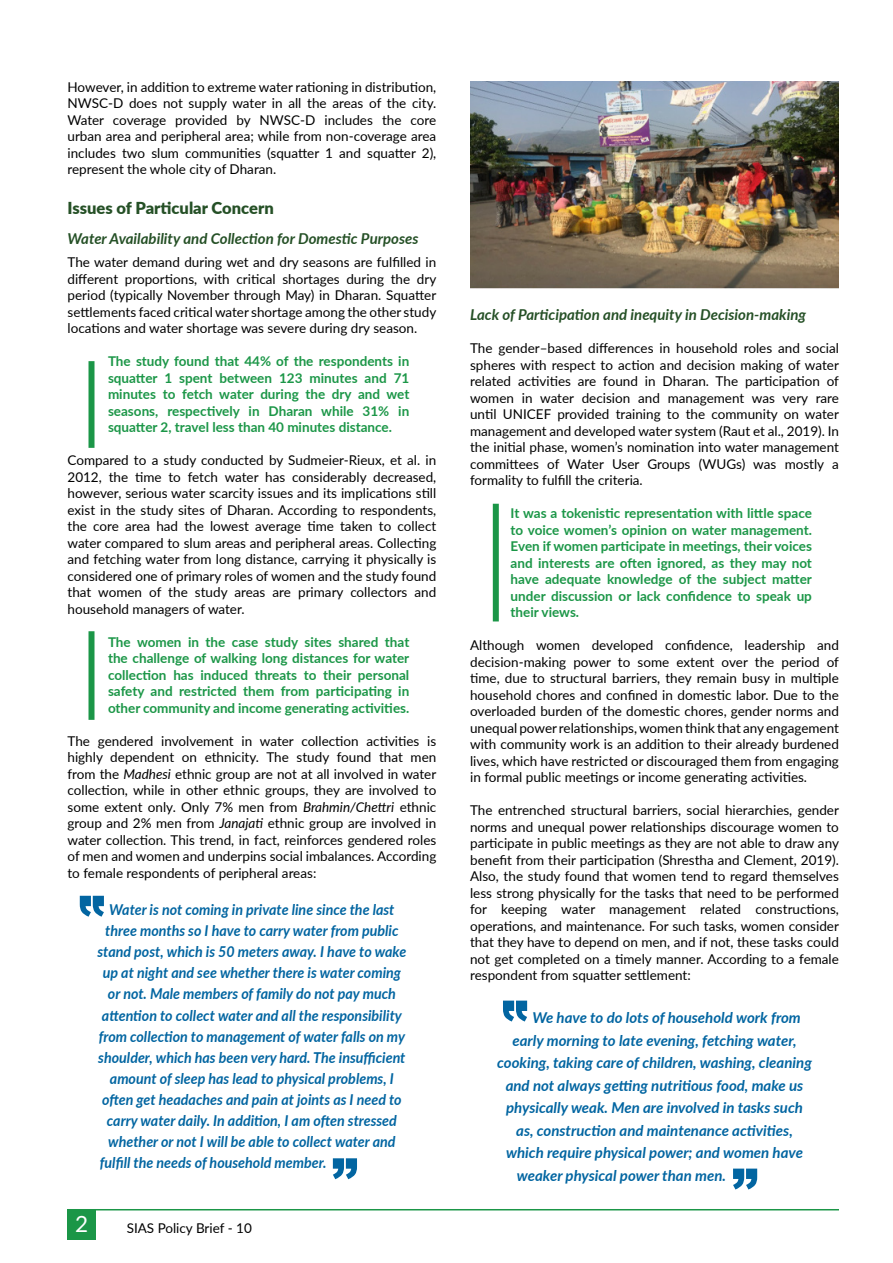
<style>
.page{position:relative;width:893px;height:1263px;background:#fff}
.page>*{position:absolute;margin:0;border:0;box-sizing:border-box;transform-origin:0 0}
.t1{font:900 52.5px "Arial";color:#0265a1}
.t2{font:22.5px "Lato";color:#fff}
.t3{font:900 16.5px "Lato";color:#255026}
.t4{font:italic 700 15px "Lato";color:#0265a1;scale:.95 1}
.t5{font:italic 700 15px "Lato";color:#0265a1}
.t6{font:italic 700 15px "Lato";color:#255026}
.t7{font:13.5px/16.5px "Lato";color:#000;text-align:justify}
.t8{font:700 13.5px/16.5px "Lato";color:#1b9647;text-align:justify}
.s1{font-style:italic}
</style>
<div class="page">
<div style="left:88px;top:361px;width:6px;height:87px;background:#1b9647"></div>
<div style="left:493px;top:504px;width:6px;height:117px;background:#1b9647"></div>
<div style="left:88px;top:631px;width:6px;height:89px;background:#1b9647"></div>
<hr style="left:68px;top:1209px;width:771px;height:1px;background:#1b9647">
<div style="left:68px;top:1209px;width:28px;height:30px;background:#1b9647"></div>
<img style="left:470px;top:81px;width:369px;height:207px">
<p class="t7" style="left:68px;top:78px;width:370px">However, in addition to extreme water rationing in distribution, NWSC-D does not supply water in all the areas of the city.<br>Water coverage provided by NWSC-D includes the core urban area and peripheral area; while from non-coverage area includes two slum communities (squatter 1 and squatter 2), represent the whole city of Dharan.</p>
<p class="t3" style="left:68px;top:196px;width:208px">Issues of Particular Concern</p>
<p class="t6" style="left:68px;top:228px;width:352px">Water Availability and Collection for Domestic Purposes</p>
<p class="t7" style="left:68px;top:254px;width:370px">The water demand during wet and dry seasons are fulfilled in different proportions, with critical shortages during the dry period (typically November through May) in Dharan. Squatter settlements faced critical water shortage among the other study locations and water shortage was severe during dry season.</p>
<p class="t8" style="left:108px;top:353px;width:303px">The study found that 44% of the respondents in squatter 1 spent between 123 minutes and 71 minutes to fetch water during the dry and wet seasons, respectively in Dharan while 31% in squatter 2, travel less than 40 minutes distance.</p>
<p class="t7" style="left:68px;top:452px;width:370px">Compared to a study conducted by Sudmeier-Rieux, et al. in 2012, the time to fetch water has considerably decreased, however, serious water scarcity issues and its implications still exist in the study sites of Dharan. According to respondents, the core area had the lowest average time taken to collect water compared to slum areas and peripheral areas. Collecting and fetching water from long distance, carrying it physically is considered one of primary roles of women and the study found that women of the study areas are primary collectors and household managers of water.</p>
<p class="t8" style="left:108px;top:633px;width:303px">The women in the case study sites shared that the challenge of walking long distances for water collection has induced threats to their personal safety and restricted them from participating in other community and income generating activities.</p>
<p class="t7" style="left:68px;top:732px;width:370px">The gendered involvement in water collection activities is highly dependent on ethnicity. The study found that men from the <span class="s1">Madhesi</span> ethnic group are not at all involved in water collection, while in other ethnic groups, they are involved to some extent only. Only 7% men from <span class="s1">Brahmin/Chettri</span> ethnic group and 2% men from <span class="s1">Janajati</span> ethnic group are involved in water collection. This trend, in fact, reinforces gendered roles of men and women and underpins social imbalances. According to female respondents of peripheral areas:</p>
<p class="t4" style="left:109px;top:899px;width:302px">Water is not coming in private line since the last</p>
<p class="t4" style="left:105px;top:920px;width:310px">three months so I have to carry water from public</p>
<p class="t4" style="left:98px;top:941px;width:327px">stand post, which is 50 meters away. I have to wake</p>
<p class="t4" style="left:103px;top:962px;width:315px">up at night and see whether there is water coming</p>
<p class="t4" style="left:108px;top:983px;width:305px">or not. Male members of family do not pay much</p>
<p class="t4" style="left:102px;top:1004px;width:317px">attention to collect water and all the responsibility</p>
<p class="t4" style="left:99px;top:1025px;width:324px">from collection to management of water falls on my</p>
<p class="t4" style="left:98px;top:1046px;width:325px">shoulder, which has been very hard. The insufficient</p>
<p class="t4" style="left:110px;top:1067px;width:300px">amount of sleep has lead to physical problems, I</p>
<p class="t4" style="left:102px;top:1088px;width:317px">often get headaches and pain at joints as I need to</p>
<p class="t4" style="left:107px;top:1109px;width:307px">carry water daily. In addition, I am often stressed</p>
<p class="t4" style="left:108px;top:1130px;width:304px">whether or not I will be able to collect water and</p>
<p class="t4" style="left:100px;top:1151px;width:240px">fulfill the needs of household member.</p>
<h1 class="t1" style="left:358px;top:1198px;width:28px;rotate:-180deg">“</h1>
<h2 class="t2" style="left:75px;top:1207px;width:15px">2</h2>
<p class="t7" style="left:127px;top:1219px;width:127px">SIAS Policy Brief - 10</p>
<p class="t6" style="left:470px;top:304px;width:337px">Lack of Participation and inequity in Decision-making</p>
<p class="t7" style="left:470px;top:340px;width:370px">The gender–based differences in household roles and social spheres with respect to action and decision making of water related activities are found in Dharan. The participation of women in water decision and management was very rare until UNICEF provided training to the community on water management and developed water system (Raut et al., 2019). In the initial phase, women’s nomination into water management committees of Water User Groups (WUGs) was mostly a formality to fulfill the criteria.</p>
<p class="t8" style="left:511px;top:505px;width:303px">It was a tokenistic representation with little space to voice women’s opinion on water management.<br>Even if women participate in meetings, their voices and interests are often ignored, as they may not have adequate knowledge of the subject matter under discussion or lack confidence to speak up their views.</p>
<p class="t7" style="left:470px;top:637px;width:370px">Although women developed confidence, leadership and decision-making power to some extent over the period of time, due to structural barriers, they remain busy in multiple household chores and confined in domestic labor. Due to the overloaded burden of the domestic chores, gender norms and unequal power relationships, women think that any engagement with community work is an addition to their already burdened lives, which have restricted or discouraged them from engaging in formal public meetings or income generating activities.</p>
<p class="t7" style="left:470px;top:802px;width:370px">The entrenched structural barriers, social hierarchies, gender norms and unequal power relationships discourage women to participate in public meetings as they are not able to draw any benefit from their participation (Shrestha and Clement, 2019).<br>Also, the study found that women tend to regard themselves less strong physically for the tasks that need to be performed for keeping water management related constructions, operations, and maintenance. For such tasks, women consider that they have to depend on men, and if not, these tasks could not get completed on a timely manner. According to a female respondent from squatter settlement:</p>
<p class="t5" style="left:532px;top:1007px;width:270px">We have to do lots of household work from</p>
<p class="t5" style="left:512px;top:1029px;width:286px">early morning to late evening, fetching water,</p>
<p class="t5" style="left:497px;top:1052px;width:316px">cooking, taking care of children, washing, cleaning</p>
<p class="t5" style="left:506px;top:1074px;width:299px">and not always getting nutritious food, make us</p>
<p class="t5" style="left:506px;top:1097px;width:298px">physically weak. Men are involved in tasks such</p>
<p class="t5" style="left:516px;top:1119px;width:278px">as, construction and maintenance activities,</p>
<p class="t5" style="left:506px;top:1142px;width:298px">which require physical power; and women have</p>
<p class="t5" style="left:517px;top:1164px;width:211px">weaker physical power than men.</p>
<h1 class="t1" style="left:759px;top:1208px;width:28px;rotate:-180deg">“</h1>
</div>
